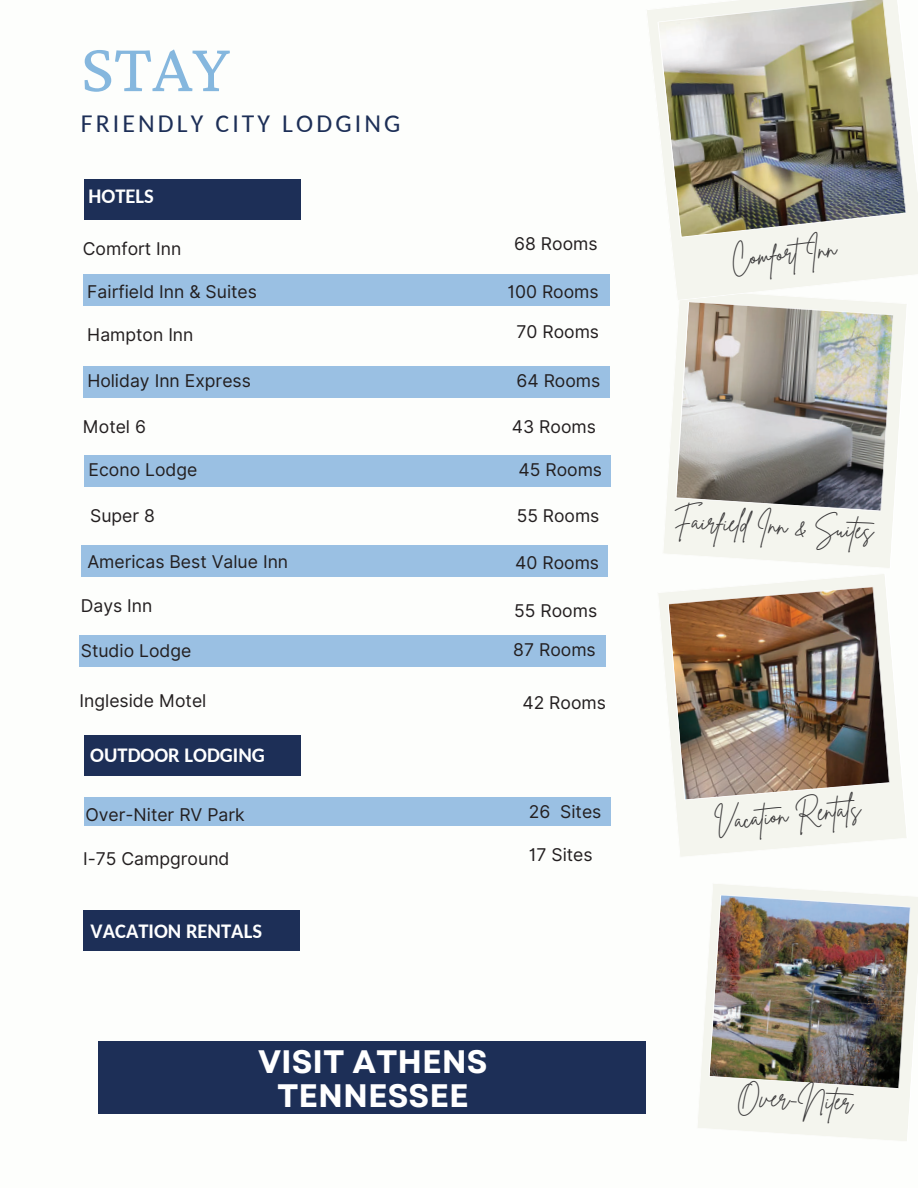
<style>
.page{position:relative;width:918px;height:1188px;background:#fff}
.page>*{position:absolute;margin:0;border:0;box-sizing:border-box;transform-origin:0 0}
.t1{font:70.65px "Crimson Pro";color:#85b7de}
.t2{font:700 32.4px/33.9px "Garet";color:#fff;text-align:center}
.t3{font:25.8px "Carlito";letter-spacing:.12em;color:#1d2f57}
.t4{font:25.05px "Brittany Signature";color:#3b3a3b}
.t5{font:700 20.55px "Carlito";color:#fff}
.t6{font:17.55px "Inter";color:#231f20}
</style>
<div class="page">
<div style="left:98px;top:1041px;width:548px;height:73px;background:#1d2f57"></div>
<div style="left:84px;top:179px;width:216px;height:40px;background:#1d2f57"></div>
<div style="left:84px;top:735px;width:216px;height:40px;background:#1d2f57"></div>
<div style="left:83px;top:274px;width:527px;height:32px;background:#9ac0e3"></div>
<div style="left:84px;top:456px;width:527px;height:31px;background:#9ac0e3"></div>
<div style="left:80px;top:635px;width:526px;height:32px;background:#9ac0e3"></div>
<div style="left:83px;top:366px;width:527px;height:31px;background:#9ac0e3"></div>
<div style="left:81px;top:545px;width:527px;height:32px;background:#9ac0e3"></div>
<svg style="left:679px;top:838px;width:219px;height:19px;fill:#f6f7f2"></svg>
<img style="left:658px;top:574px;width:249px;height:264px">
<svg style="left:663px;top:380px;width:12px;height:174px;fill:#f7f7f3"></svg>
<img style="left:675px;top:301px;width:232px;height:267px">
<svg style="left:698px;top:957px;width:11px;height:171px;fill:#f4f5ee"></svg>
<img style="left:709px;top:884px;width:209px;height:257px">
<svg style="left:675px;top:274px;width:240px;height:27px;fill:#f4f5ee"></svg>
<img style="left:647px;top:0;width:271px;height:274px">
<div style="left:84px;top:798px;width:527px;height:28px;background:#9ac0e3"></div>
<div style="left:83px;top:910px;width:216px;height:41px;background:#1d2f57"></div>
<h1 class="t1" style="left:81px;top:28px;width:150px">STAY</h1>
<h3 class="t3" style="left:81px;top:113px;width:321px">FRIENDLY CITY LODGING</h3>
<p class="t5" style="left:89px;top:188px;width:67px">HOTELS</p>
<p class="t6" style="left:83px;top:238px;width:100px">Comfort Inn</p>
<p class="t6" style="left:514px;top:234px;width:85px">68 Rooms</p>
<p class="t6" style="left:87px;top:281px;width:171px">Fairfield Inn &amp; Suites</p>
<p class="t6" style="left:507px;top:281px;width:93px">100 Rooms</p>
<p class="t6" style="left:87px;top:324px;width:108px">Hampton Inn</p>
<p class="t6" style="left:517px;top:322px;width:84px">70 Rooms</p>
<p class="t6" style="left:87px;top:371px;width:165px">Holiday Inn Express</p>
<p class="t6" style="left:517px;top:370px;width:85px">64 Rooms</p>
<p class="t6" style="left:83px;top:416px;width:65px">Motel 6</p>
<p class="t6" style="left:512px;top:416px;width:86px">43 Rooms</p>
<p class="t6" style="left:89px;top:459px;width:110px">Econo Lodge</p>
<p class="t6" style="left:519px;top:459px;width:85px">45 Rooms</p>
<p class="t6" style="left:90px;top:506px;width:66px">Super 8</p>
<p class="t6" style="left:517px;top:506px;width:84px">55 Rooms</p>
<p class="t6" style="left:87px;top:551px;width:202px">Americas Best Value Inn</p>
<p class="t6" style="left:515px;top:553px;width:85px">40 Rooms</p>
<p class="t6" style="left:81px;top:595px;width:73px">Days Inn</p>
<p class="t6" style="left:514px;top:600px;width:85px">55 Rooms</p>
<p class="t6" style="left:81px;top:640px;width:112px">Studio Lodge</p>
<p class="t6" style="left:513px;top:639px;width:84px">87 Rooms</p>
<p class="t6" style="left:80px;top:690px;width:128px">Ingleside Motel</p>
<p class="t6" style="left:522px;top:692px;width:85px">42 Rooms</p>
<p class="t5" style="left:90px;top:746px;width:176px">OUTDOOR LODGING</p>
<p class="t6" style="left:85px;top:804px;width:161px">Over-Niter RV Park</p>
<p class="t6" style="left:529px;top:801px;width:74px">26 Sites</p>
<p class="t6" style="left:83px;top:848px;width:148px">I-75 Campground</p>
<p class="t6" style="left:529px;top:844px;width:65px">17 Sites</p>
<p class="t5" style="left:91px;top:922px;width:173px">VACATION RENTALS</p>
<h2 class="t2" style="left:258px;top:1045px;width:231px">VISIT ATHENS<br>TENNESSEE</h2>
<h3 class="t4" style="left:729px;top:242px;width:107px;rotate:-6deg">Comfort Inn</h3>
<h3 class="t4" style="left:674px;top:504px;width:202px;rotate:3deg">Fairfield Inn &amp; Suites</h3>
<h3 class="t4" style="left:712px;top:806px;width:149px;rotate:-6deg">Vacation Rentals</h3>
<h3 class="t4" style="left:738px;top:1079px;width:117px;rotate:3deg">Over-Niter</h3>
</div>
